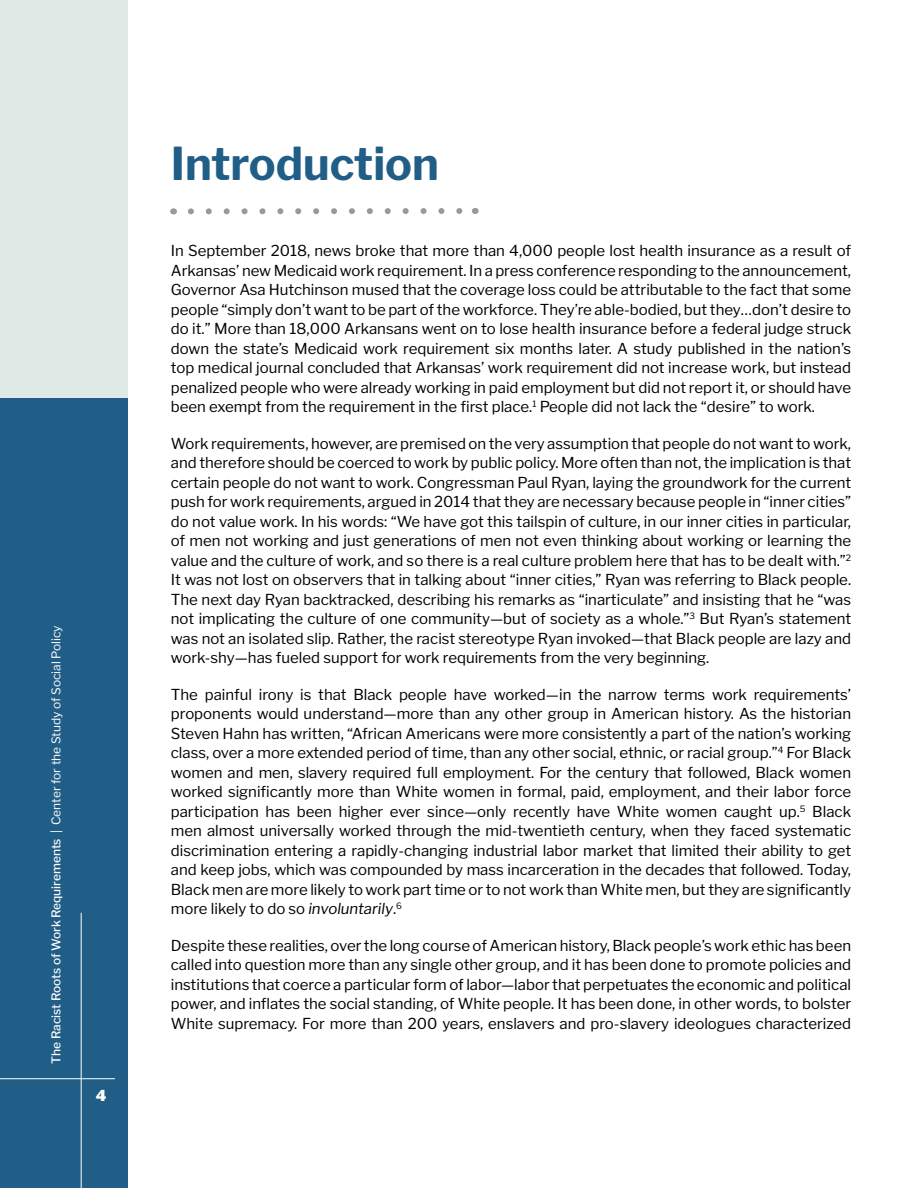
<style>
.page{position:relative;width:918px;height:1188px;background:#fff}
.page>*{position:absolute;margin:0;border:0;box-sizing:border-box;transform-origin:0 0}
.t1{font:700 45px "Libre Franklin";color:#215e87}
.t2{font:15px/19.5px "Libre Franklin";color:#000;text-align:justify}
.t3{font:900 15px "Libre Franklin";color:#fff}
.t4{font:500 12px "Libre Franklin";color:#fff}
.s1{font-weight:400}
.s2{font-style:italic}
</style>
<div class="page">
<div style="left:0;top:0;width:128px;height:398px;background:#dfe9e6"></div>
<div style="left:0;top:398px;width:128px;height:790px;background:#215e87"></div>
<svg style="left:191px;top:208px;width:272px;height:6px"></svg>
<hr style="left:81px;top:913px;width:1px;height:275px;background:#fff">
<hr style="left:0;top:1078px;width:115px;height:1px;background:#fff">
<p class="t4" style="left:47px;top:1064px;width:440px;rotate:-90deg">The Racist Roots of Work Requirements <span class="s1">| Center for the Study of Social Policy</span></p>
<p class="t3" style="left:96px;top:1083px;width:12px">4</p>
<h1 class="t1" style="left:171px;top:127px;width:270px">Introduction</h1>
<p class="t2" style="left:171px;top:240px;width:682px">In September 2018, news broke that more than 4,000 people lost health insurance as a result of Arkansas’ new Medicaid work requirement. In a press conference responding to the announcement, Governor Asa Hutchinson mused that the coverage loss could be attributable to the fact that some people “simply don’t want to be part of the workforce. They’re able-bodied, but they…don’t desire to do it.” More than 18,000 Arkansans went on to lose health insurance before a federal judge struck down the state’s Medicaid work requirement six months later. A study published in the nation’s top medical journal concluded that Arkansas’ work requirement did not increase work, but instead penalized people who were already working in paid employment but did not report it, or should have been exempt from the requirement in the first place.<sup>1</sup> People did not lack the “desire” to work.</p>
<p class="t2" style="left:171px;top:432px;width:682px">Work requirements, however, are premised on the very assumption that people do not want to work, and therefore should be coerced to work by public policy. More often than not, the implication is that certain people do not want to work. Congressman Paul Ryan, laying the groundwork for the current push for work requirements, argued in 2014 that they are necessary because people in “inner cities” do not value work. In his words: “We have got this tailspin of culture, in our inner cities in particular, of men not working and just generations of men not even thinking about working or learning the value and the culture of work, and so there is a real culture problem here that has to be dealt with.”<sup>2<br></sup>It was not lost on observers that in talking about “inner cities,” Ryan was referring to Black people.<br>The next day Ryan backtracked, describing his remarks as “inarticulate” and insisting that he “was not implicating the culture of one community—but of society as a whole.”<sup>3</sup> But Ryan’s statement was not an isolated slip. Rather, the racist stereotype Ryan invoked—that Black people are lazy and work-shy—has fueled support for work requirements from the very beginning.</p>
<p class="t2" style="left:171px;top:683px;width:682px">The painful irony is that Black people have worked—in the narrow terms work requirements’ proponents would understand—more than any other group in American history. As the historian Steven Hahn has written, “African Americans were more consistently a part of the nation’s working class, over a more extended period of time, than any other social, ethnic, or racial group.”<sup>4</sup> For Black women and men, slavery required full employment. For the century that followed, Black women worked significantly more than White women in formal, paid, employment, and their labor force participation has been higher ever since—only recently have White women caught up.<sup>5</sup> Black men almost universally worked through the mid-twentieth century, when they faced systematic discrimination entering a rapidly-changing industrial labor market that limited their ability to get and keep jobs, which was compounded by mass incarceration in the decades that followed. Today, Black men are more likely to work part time or to not work than White men, but they are significantly more likely to do so <span class="s2">involuntarily</span>.<sup>6</sup></p>
<p class="t2" style="left:171px;top:934px;width:682px">Despite these realities, over the long course of American history, Black people’s work ethic has been called into question more than any single other group, and it has been done to promote policies and institutions that coerce a particular form of labor—labor that perpetuates the economic and political power, and inflates the social standing, of White people. It has been done, in other words, to bolster White supremacy. For more than 200 years, enslavers and pro-slavery ideologues characterized</p>
</div>
